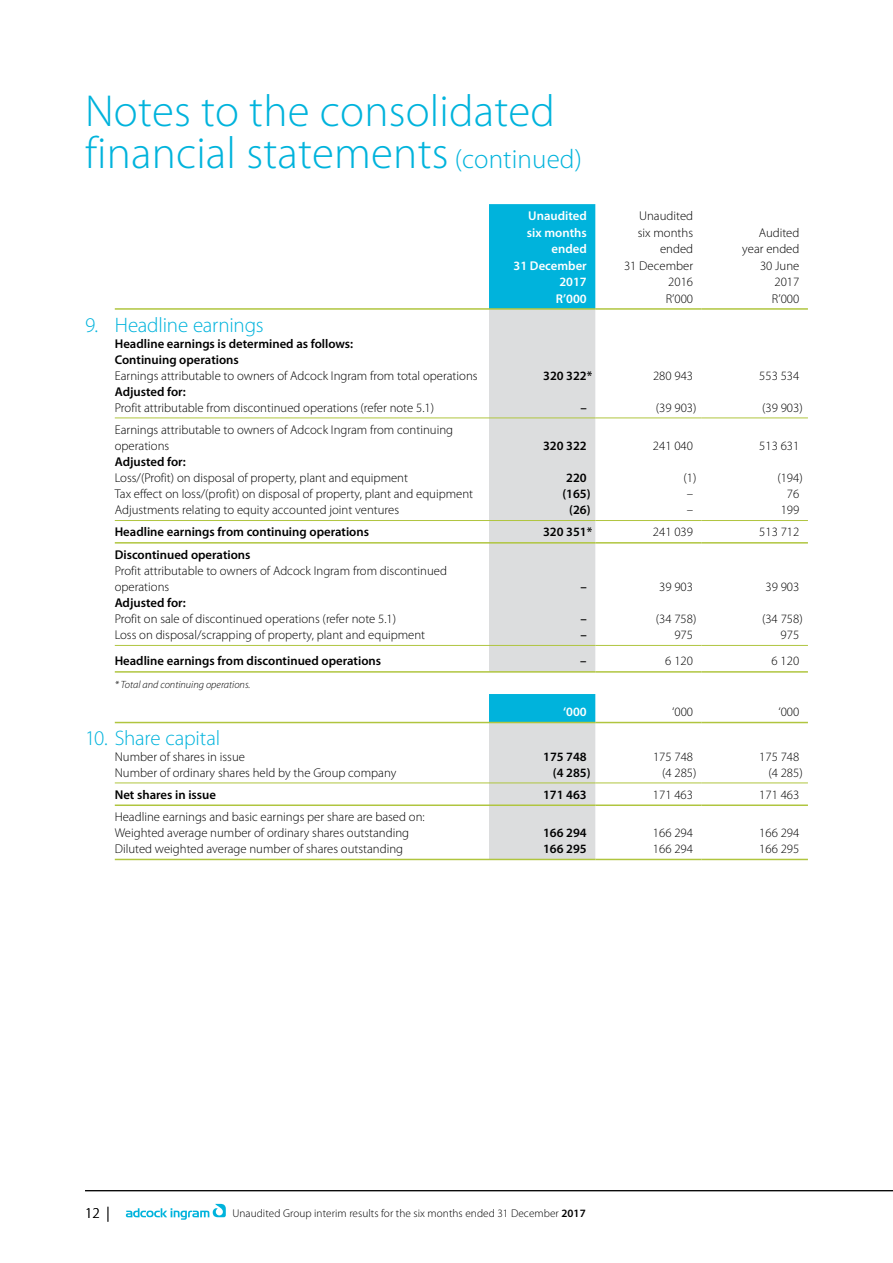
<style>
.page{position:relative;width:893px;height:1263px;background:#fff}
.page>*{position:absolute;margin:0;border:0;box-sizing:border-box;transform-origin:0 0}
.t1{font:300 45px/42px "Myriad Pro";letter-spacing:.005em;color:#00b3dc}
.t2{font:300 21px "Myriad Pro";letter-spacing:-.01em;color:#00b3dc}
.t3{font:300 15px "Myriad Pro";color:#000}
.t4{font:300 12.75px/16.5px "Myriad Pro";color:#000}
.t5{font:600 12.75px/15.9px "Myriad Pro";color:#000}
.t6{font:600 12.75px/16.5px "Myriad Pro";color:#fff;text-align:right}
.t7{font:300 11.25px "Myriad Pro";letter-spacing:.005em;color:#000}
.t8{font:italic 300 10.5px "Myriad Pro";color:#000}
.s1{font-size:27px}
.s2{font-weight:600}
</style>
<div class="page">
<svg style="left:126px;top:1204px;width:100px;height:16px"></svg>
<hr style="left:85px;top:1190px;width:808px;height:1px;background:#000">
<div style="left:489px;top:204px;width:106px;height:104px;background:#00b3dc"></div>
<svg style="left:489px;top:310px;width:106px;height:549px;background:#d1dcde"></svg>
<hr style="left:115px;top:308px;width:374px;height:2px;background:#b0c53f">
<hr style="left:489px;top:308px;width:106px;height:2px;background:#b0c53f">
<hr style="left:595px;top:308px;width:107px;height:2px;background:#b0c53f">
<hr style="left:702px;top:308px;width:106px;height:2px;background:#b0c53f">
<hr style="left:115px;top:417px;width:374px;height:1px;background:#b0c53f">
<hr style="left:489px;top:417px;width:106px;height:1px;background:#b0c53f">
<hr style="left:595px;top:417px;width:107px;height:1px;background:#b0c53f">
<hr style="left:702px;top:417px;width:106px;height:1px;background:#b0c53f">
<hr style="left:115px;top:520px;width:374px;height:1px;background:#b0c53f">
<hr style="left:489px;top:520px;width:106px;height:1px;background:#b0c53f">
<hr style="left:595px;top:520px;width:107px;height:1px;background:#b0c53f">
<hr style="left:702px;top:520px;width:106px;height:1px;background:#b0c53f">
<hr style="left:115px;top:645px;width:374px;height:1px;background:#b0c53f">
<hr style="left:489px;top:645px;width:106px;height:1px;background:#b0c53f">
<hr style="left:595px;top:645px;width:107px;height:1px;background:#b0c53f">
<hr style="left:702px;top:645px;width:106px;height:1px;background:#b0c53f">
<hr style="left:115px;top:782px;width:374px;height:1px;background:#b0c53f">
<hr style="left:489px;top:782px;width:106px;height:1px;background:#b0c53f">
<hr style="left:595px;top:782px;width:107px;height:1px;background:#b0c53f">
<hr style="left:702px;top:782px;width:106px;height:1px;background:#b0c53f">
<hr style="left:115px;top:542px;width:374px;height:2px;background:#b0c53f">
<hr style="left:489px;top:542px;width:106px;height:2px;background:#b0c53f">
<hr style="left:595px;top:542px;width:107px;height:2px;background:#b0c53f">
<hr style="left:702px;top:542px;width:106px;height:2px;background:#b0c53f">
<hr style="left:115px;top:671px;width:374px;height:2px;background:#b0c53f">
<hr style="left:489px;top:671px;width:106px;height:2px;background:#b0c53f">
<hr style="left:595px;top:671px;width:107px;height:2px;background:#b0c53f">
<hr style="left:702px;top:671px;width:106px;height:2px;background:#b0c53f">
<hr style="left:115px;top:804px;width:374px;height:2px;background:#b0c53f">
<hr style="left:489px;top:804px;width:106px;height:2px;background:#b0c53f">
<hr style="left:595px;top:804px;width:107px;height:2px;background:#b0c53f">
<hr style="left:702px;top:804px;width:106px;height:2px;background:#b0c53f">
<hr style="left:115px;top:859px;width:374px;height:1px;background:#b0c53f">
<hr style="left:489px;top:859px;width:106px;height:1px;background:#b0c53f">
<hr style="left:595px;top:859px;width:107px;height:1px;background:#b0c53f">
<hr style="left:702px;top:859px;width:106px;height:1px;background:#b0c53f">
<hr style="left:115px;top:722px;width:374px;height:1px;background:#b0c53f">
<hr style="left:489px;top:722px;width:106px;height:1px;background:#b0c53f">
<hr style="left:595px;top:722px;width:107px;height:1px;background:#b0c53f">
<hr style="left:702px;top:722px;width:106px;height:1px;background:#b0c53f">
<h1 class="t1" style="left:85px;top:90px;width:498px">Notes to the consolidated financial statements <span class="s1">(continued)</span></h1>
<p class="t6" style="left:514px;top:207px;width:75px">Unaudited six months ended<br>31 December<br>2017<br>R’000</p>
<p class="t4" style="left:624px;top:207px;width:71px;text-align:right">Unaudited six months ended<br>31 December<br>2016<br>R’000</p>
<p class="t4" style="left:742px;top:224px;width:59px;text-align:right">Audited year ended<br>30 June<br>2017<br>R’000</p>
<h2 class="t2" style="left:85px;top:312px;width:180px">9. Headline earnings</h2>
<p class="t5" style="left:115px;top:335px;width:240px">Headline earnings is determined as follows:<br>Continuing operations</p>
<p class="t4" style="left:115px;top:367px;width:364px">Earnings attributable to owners of Adcock Ingram from total operations</p>
<p class="t5" style="left:543px;top:367px;width:51px">320 322*</p>
<p class="t4" style="left:653px;top:367px;width:42px">280 943</p>
<p class="t4" style="left:759px;top:367px;width:42px">553 534</p>
<p class="t5" style="left:115px;top:383px;width:73px">Adjusted for:</p>
<p class="t4" style="left:115px;top:399px;width:321px">Profit attributable from discontinued operations (refer note 5.1)</p>
<p class="t5" style="left:580px;top:399px;width:8px">–</p>
<p class="t4" style="left:656px;top:399px;width:42px">(39 903)</p>
<p class="t4" style="left:762px;top:399px;width:42px">(39 903)</p>
<p class="t4" style="left:115px;top:421px;width:340px">Earnings attributable to owners of Adcock Ingram from continuing operations</p>
<p class="t5" style="left:543px;top:438px;width:45px">320 322</p>
<p class="t4" style="left:653px;top:438px;width:42px">241 040</p>
<p class="t4" style="left:759px;top:438px;width:42px">513 631</p>
<p class="t5" style="left:115px;top:454px;width:73px">Adjusted for:</p>
<p class="t4" style="left:115px;top:470px;width:295px">Loss/(Profit) on disposal of property, plant and equipment</p>
<p class="t5" style="left:566px;top:470px;width:22px">220</p>
<p class="t4" style="left:683px;top:470px;width:14px">(1)</p>
<p class="t4" style="left:777px;top:470px;width:27px">(194)</p>
<p class="t4" style="left:115px;top:485px;width:360px">Tax effect on loss/(profit) on disposal of property, plant and equipment</p>
<p class="t5" style="left:562px;top:486px;width:30px">(165)</p>
<p class="t4" style="left:687px;top:485px;width:8px">–</p>
<p class="t4" style="left:787px;top:485px;width:14px">76</p>
<p class="t4" style="left:115px;top:501px;width:286px">Adjustments relating to equity accounted joint ventures</p>
<p class="t5" style="left:569px;top:501px;width:23px">(26)</p>
<p class="t4" style="left:687px;top:501px;width:8px">–</p>
<p class="t4" style="left:781px;top:501px;width:20px">199</p>
<p class="t5" style="left:115px;top:524px;width:256px">Headline earnings from continuing operations</p>
<p class="t5" style="left:543px;top:524px;width:51px">320 351*</p>
<p class="t4" style="left:653px;top:524px;width:42px">241 039</p>
<p class="t4" style="left:759px;top:524px;width:42px">513 712</p>
<p class="t5" style="left:115px;top:546px;width:137px">Discontinued operations</p>
<p class="t4" style="left:115px;top:562px;width:334px">Profit attributable to owners of Adcock Ingram from discontinued operations</p>
<p class="t5" style="left:580px;top:579px;width:8px">–</p>
<p class="t4" style="left:659px;top:578px;width:35px">39 903</p>
<p class="t4" style="left:765px;top:578px;width:35px">39 903</p>
<p class="t5" style="left:115px;top:594px;width:73px">Adjusted for:</p>
<p class="t4" style="left:115px;top:610px;width:283px">Profit on sale of discontinued operations (refer note 5.1)</p>
<p class="t5" style="left:580px;top:610px;width:8px">–</p>
<p class="t4" style="left:656px;top:610px;width:42px">(34 758)</p>
<p class="t4" style="left:762px;top:610px;width:42px">(34 758)</p>
<p class="t4" style="left:115px;top:626px;width:312px">Loss on disposal/scrapping of property, plant and equipment</p>
<p class="t5" style="left:580px;top:626px;width:8px">–</p>
<p class="t4" style="left:674px;top:626px;width:20px">975</p>
<p class="t4" style="left:781px;top:626px;width:20px">975</p>
<p class="t5" style="left:115px;top:653px;width:268px">Headline earnings from discontinued operations</p>
<p class="t5" style="left:580px;top:653px;width:8px">–</p>
<p class="t4" style="left:665px;top:653px;width:29px">6 120</p>
<p class="t4" style="left:772px;top:653px;width:29px">6 120</p>
<p class="t8" style="left:115px;top:678px;width:137px">* Total and continuing operations.</p>
<p class="t6" style="left:563px;top:703px;width:25px">‘000</p>
<p class="t4" style="left:672px;top:703px;width:22px">‘000</p>
<p class="t4" style="left:778px;top:703px;width:22px">‘000</p>
<h2 class="t2" style="left:85px;top:725px;width:137px">10. Share capital</h2>
<p class="t4" style="left:115px;top:748px;width:132px">Number of shares in issue</p>
<p class="t5" style="left:543px;top:748px;width:45px">175 748</p>
<p class="t4" style="left:653px;top:748px;width:42px">175 748</p>
<p class="t4" style="left:759px;top:748px;width:42px">175 748</p>
<p class="t4" style="left:115px;top:764px;width:283px">Number of ordinary shares held by the Group company</p>
<p class="t5" style="left:553px;top:764px;width:39px">(4 285)</p>
<p class="t4" style="left:662px;top:764px;width:36px">(4 285)</p>
<p class="t4" style="left:768px;top:764px;width:36px">(4 285)</p>
<p class="t5" style="left:115px;top:786px;width:103px">Net shares in issue</p>
<p class="t5" style="left:543px;top:786px;width:45px">171 463</p>
<p class="t4" style="left:653px;top:786px;width:42px">171 463</p>
<p class="t4" style="left:759px;top:786px;width:42px">171 463</p>
<p class="t4" style="left:115px;top:809px;width:311px;line-height:15.9px">Headline earnings and basic earnings per share are based on:<br>Weighted average number of ordinary shares outstanding</p>
<p class="t5" style="left:543px;top:824px;width:45px">166 294</p>
<p class="t4" style="left:653px;top:824px;width:42px">166 294</p>
<p class="t4" style="left:759px;top:824px;width:42px">166 294</p>
<p class="t4" style="left:115px;top:840px;width:290px">Diluted weighted average number of shares outstanding</p>
<p class="t5" style="left:543px;top:840px;width:45px">166 295</p>
<p class="t4" style="left:653px;top:840px;width:42px">166 294</p>
<p class="t4" style="left:759px;top:840px;width:42px">166 295</p>
<p class="t3" style="left:85px;top:1204px;width:26px">12 |</p>
<p class="t7" style="left:232px;top:1207px;width:355px">Unaudited Group interim results for the six months ended 31 December <span class="s2">2017</span></p>
</div>
